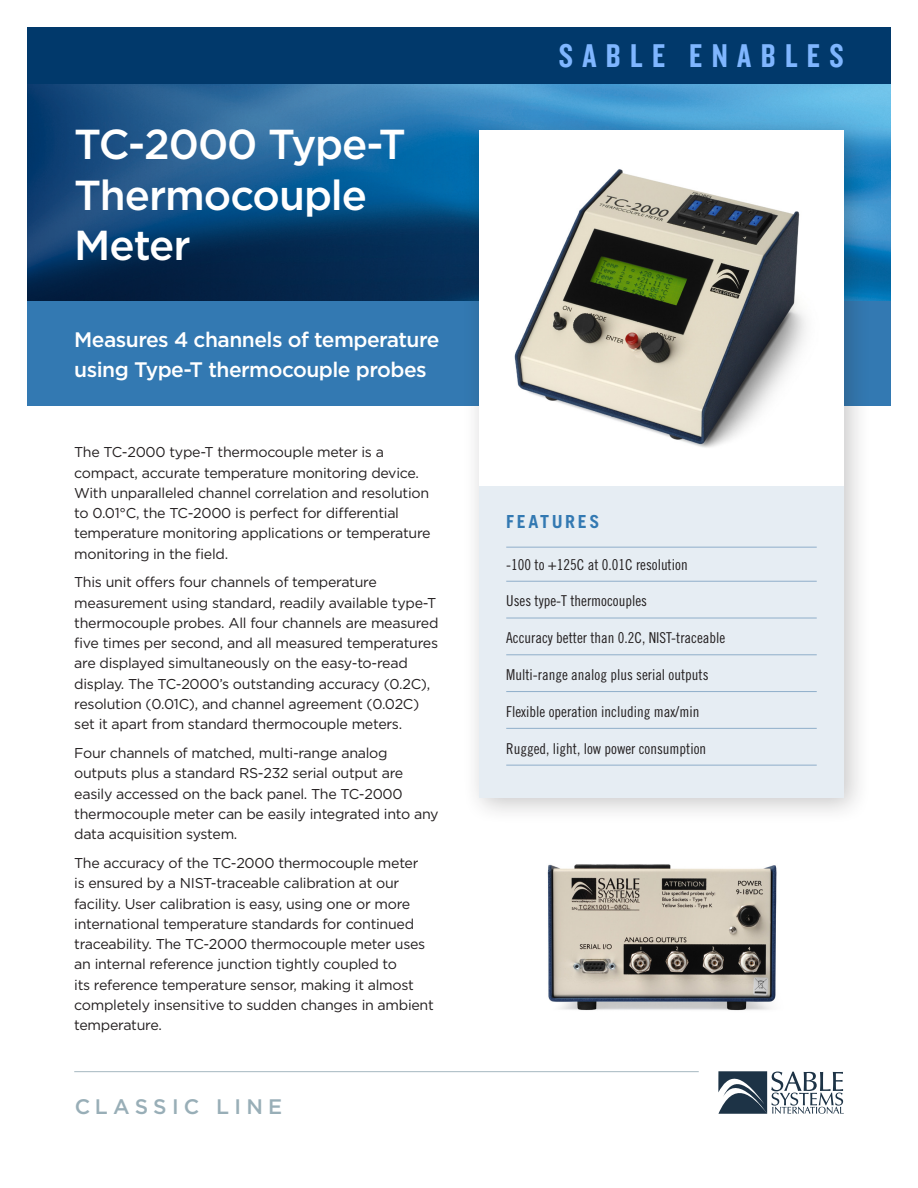
<style>
.page{position:relative;width:918px;height:1188px;background:#fff}
.page>*{position:absolute;margin:0;border:0;box-sizing:border-box;transform-origin:0 0}
.SSI_Cover_Title{font:500 41.85px/50.2px "Gotham";letter-spacing:-.025em;color:#fff}
.t1{font:34.2px "Knockout HTF49 Liteweight";letter-spacing:.275em;color:#7fb6ff}
.SSI_Headline{font:500 21px/29.4px "Gotham";letter-spacing:-.025em;color:#fff}
.t2{font:500 21px "Gotham";letter-spacing:.25em;color:#7f9aa5}
.t3{font:700 18px "Trade Gothic LT Std";letter-spacing:.145em;color:#3379b2}
.SSI_Body{font:15px "Trade Gothic LT Std Cn 18";color:#231f20}
.SSI_Body-2{font:14.25px/20.2px "Gotham";letter-spacing:-.02em;color:#231f20}
</style>
<div class="page">
<img style="left:535px;top:84px;width:356px;height:217px">
<svg style="left:27px;top:84px;width:508px;height:217px;background:#154e7f"></svg>
<svg style="left:718px;top:1071px;width:126px;height:43px"></svg>
<div style="left:27px;top:27px;width:864px;height:57px;background:#01396b"></div>
<div style="left:27px;top:301px;width:864px;height:105px;background:#3379b2"></div>
<hr style="left:74px;top:1071px;width:625px;height:1px;background:#a5b8c0">
<div style="left:461px;top:112px;width:410px;height:713px;background:#231f20;opacity:.25"></div>
<div style="left:479px;top:130px;width:365px;height:668px;background:#fff"></div>
<div style="left:479px;top:486px;width:365px;height:312px;background:#e6edf3"></div>
<hr style="left:506px;top:547px;width:311px;height:1px;background:#8faeca">
<hr style="left:506px;top:581px;width:311px;height:1px;background:#8faeca">
<hr style="left:506px;top:618px;width:311px;height:1px;background:#8faeca">
<hr style="left:506px;top:654px;width:311px;height:1px;background:#8faeca">
<hr style="left:506px;top:691px;width:311px;height:1px;background:#8faeca">
<hr style="left:506px;top:728px;width:311px;height:1px;background:#8faeca">
<hr style="left:506px;top:765px;width:311px;height:1px;background:#8faeca">
<img style="left:514px;top:169px;width:292px;height:279px">
<img style="left:547px;top:864px;width:230px;height:147px">
<p class="SSI_Cover_Title" style="left:74px;top:119px;width:333px">TC-2000 Type-T<br>Thermocouple<br>Meter</p>
<p class="SSI_Headline" style="left:74px;top:325px;width:367px">Measures 4 channels of temperature using Type-T thermocouple probes</p>
<p class="SSI_Body-2" style="left:74px;top:442px;width:358px">The TC-2000 type-T thermocouple meter is a compact, accurate temperature monitoring device.<br>With unparalleled channel correlation and resolution to 0.01°C, the TC-2000 is perfect for differential temperature monitoring applications or temperature monitoring in the field.</p>
<p class="SSI_Body-2" style="left:74px;top:572px;width:366px">This unit offers four channels of temperature measurement using standard, readily available type-T thermocouple probes. All four channels are measured five times per second, and all measured temperatures are displayed simultaneously on the easy-to-read display. The TC-2000’s outstanding accuracy (0.2C), resolution (0.01C), and channel agreement (0.02C) set it apart from standard thermocouple meters.</p>
<p class="SSI_Body-2" style="left:74px;top:743px;width:366px">Four channels of matched, multi-range analog outputs plus a standard RS-232 serial output are easily accessed on the back panel. The TC-2000 thermocouple meter can be easily integrated into any data acquisition system.</p>
<p class="SSI_Body-2" style="left:74px;top:853px;width:361px">The accuracy of the TC-2000 thermocouple meter<br>is ensured by a NIST-traceable calibration at our facility. User calibration is easy, using one or more international temperature standards for continued traceability. The TC-2000 thermocouple meter uses an internal reference junction tightly coupled to<br>its reference temperature sensor, making it almost completely insensitive to sudden changes in ambient temperature.</p>
<h3 class="t2" style="left:74px;top:1093px;width:210px">CLASSIC LINE</h3>
<p class="t1" style="left:559px;top:38px;width:286px">SABLE ENABLES</p>
<p class="t3" style="left:506px;top:511px;width:95px">FEATURES</p>
<p class="SSI_Body" style="left:506px;top:555px;width:183px">-100 to +125C at 0.01C resolution</p>
<p class="SSI_Body" style="left:506px;top:592px;width:142px">Uses type-T thermocouples</p>
<p class="SSI_Body" style="left:506px;top:629px;width:221px">Accuracy better than 0.2C, NIST-traceable</p>
<p class="SSI_Body" style="left:506px;top:666px;width:204px">Multi-range analog plus serial outputs</p>
<p class="SSI_Body" style="left:506px;top:702px;width:195px">Flexible operation including max/min</p>
<p class="SSI_Body" style="left:506px;top:739px;width:201px">Rugged, light, low power consumption</p>
</div>
